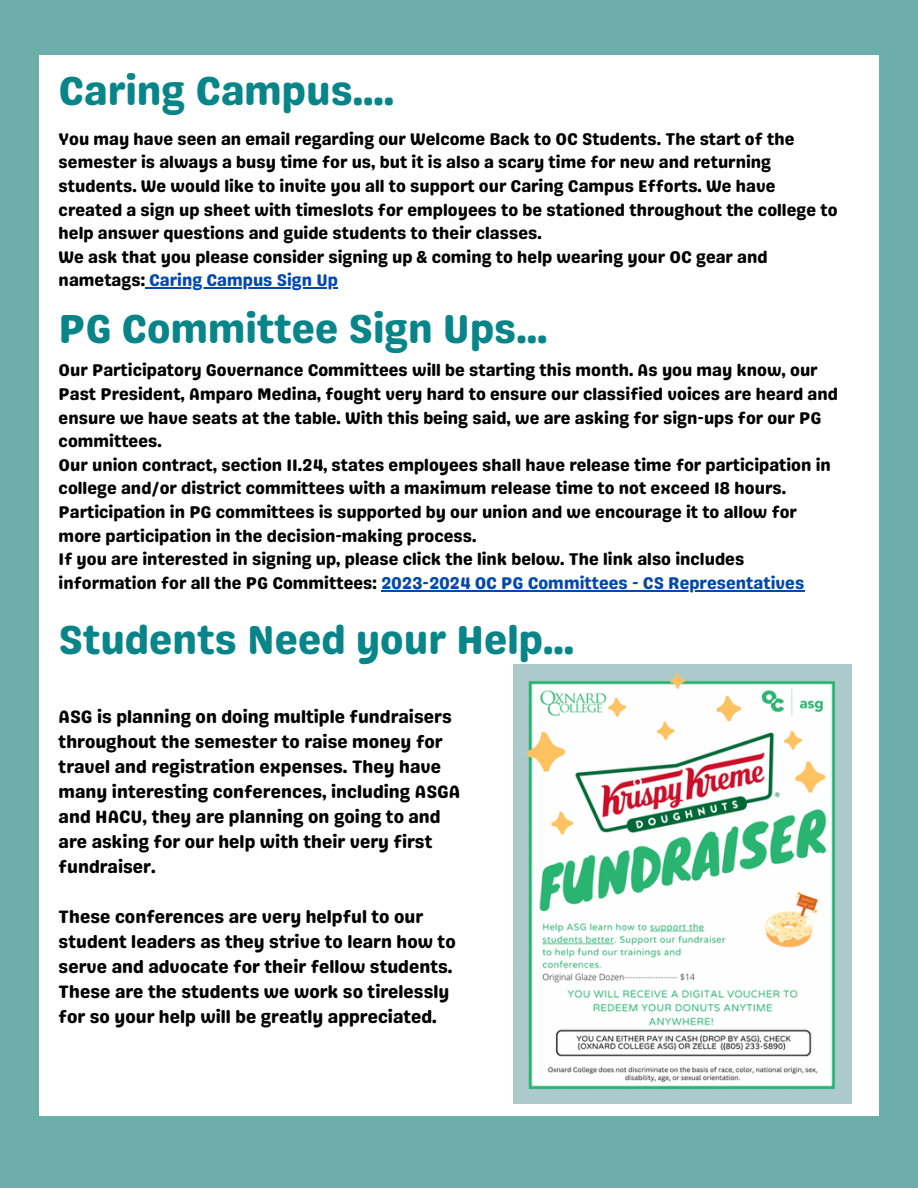
<style>
.page{position:relative;width:918px;height:1188px;background:#6caea9}
.page>*{position:absolute;margin:0;border:0;box-sizing:border-box;transform-origin:0 0}
.t1{font:40.35px "Genty Sans";color:#088589}
.t2{font:17.85px/25px "Genty Sans";color:#000}
.t3{font:16.95px/23.7px "Genty Sans";color:#000}
.s1{color:#004aad}
</style>
<div class="page">
<div style="left:39px;top:55px;width:840px;height:1061px;background:#fff"></div>
<img style="left:513px;top:665px;width:339px;height:439px">
<hr style="left:145px;top:288px;width:193px;height:1px;background:#004aad">
<hr style="left:381px;top:590px;width:423px;height:1px;background:#004aad">
<p class="t1" style="left:59px;top:67px;width:337px">Caring Campus....</p>
<p class="t3" style="left:59px;top:127px;width:780px">You may have seen an email regarding our Welcome Back to OC Students. The start of the semester is always a busy time for us, but it is also a scary time for new and returning students. We would like to invite you all to support our Caring Campus Efforts. We have created a sign up sheet with timeslots for employees to be stationed throughout the college to help answer questions and guide students to their classes.</p>
<p class="t3" style="left:59px;top:245px;width:711px">We ask that you please consider signing up &amp; coming to help wearing your OC gear and nametags: <span class="s1">Caring Campus Sign Up</span></p>
<p class="t1" style="left:59px;top:304px;width:490px">PG Committee Sign Ups...</p>
<p class="t3" style="left:59px;top:359px;width:781px">Our Participatory Governance Committees will be starting this month. As you may know, our Past President, Amparo Medina, fought very hard to ensure our classified voices are heard and ensure we have seats at the table. With this being said, we are asking for sign-ups for our PG committees.</p>
<p class="t3" style="left:59px;top:453px;width:774px">Our union contract, section 11.24, states employees shall have release time for participation in college and/or district committees with a maximum release time to not exceed 18 hours.<br>Participation in PG committees is supported by our union and we encourage it to allow for more participation in the decision-making process.</p>
<p class="t3" style="left:59px;top:548px;width:747px">If you are interested in signing up, please click the link below. The link also includes information for all the PG Committees: <span class="s1">2023-2024 OC PG Committees - CS Representatives</span></p>
<p class="t1" style="left:59px;top:616px;width:517px">Students Need your Help...</p>
<p class="t2" style="left:59px;top:704px;width:403px">ASG is planning on doing multiple fundraisers throughout the semester to raise money for travel and registration expenses. They have many interesting conferences, including ASGA and HACU, they are planning on going to and are asking for our help with their very first fundraiser.</p>
<p class="t2" style="left:59px;top:904px;width:399px">These conferences are very helpful to our student leaders as they strive to learn how to serve and advocate for their fellow students.<br>These are the students we work so tirelessly for so your help will be greatly appreciated.</p>
</div>
